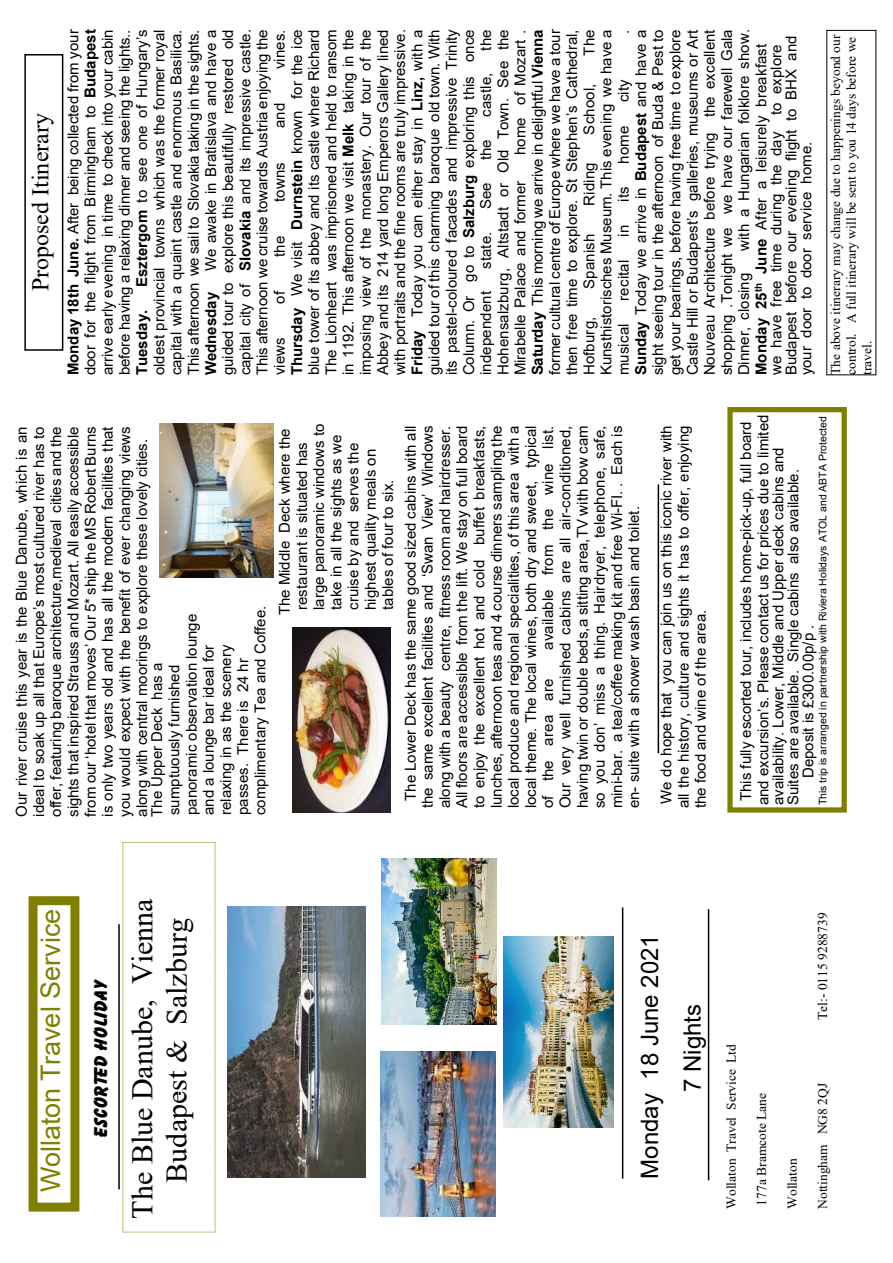
<style>
.page{position:relative;width:893px;height:1263px;background:#fff}
.page>*{position:absolute;margin:0;border:0;box-sizing:border-box;transform-origin:0 0}
.t1{font:30px/34.5px "Times New Roman";color:#000;text-align:center}
.t2{font:27px "Arial";color:#808000}
.t3{font:24px/42.5px "Arial";color:#000}
.t4{font:24px "Times New Roman";color:#000}
.t5{font:18px "Balloonist SF Bold";color:#000}
.t6{font:15px/17.2px "Arial";color:#000;text-align:justify}
.t7{font:700 15px "Arial";color:#000}
.t8{font:13.5px/15.5px "Times New Roman";color:#000}
.t9{font:10.5px "Arial";color:#000}
.s1{font-weight:700}
</style>
<div class="page">
<div style="left:29px;top:896px;width:50px;height:315px;border:9px solid #808000"></div>
<hr style="left:118px;top:924px;width:2px;height:265px;background:#000">
<hr style="left:622px;top:907px;width:1px;height:272px;background:#000">
<hr style="left:708px;top:909px;width:1px;height:271px;background:#000">
<div style="left:727px;top:407px;width:120px;height:406px;border:5px solid #808000"></div>
<div style="left:24px;top:54px;width:39px;height:297px;border:2px solid #000"></div>
<img style="left:293px;top:627px;width:98px;height:185px">
<img style="left:381px;top:1051px;width:114px;height:165px">
<img style="left:504px;top:936px;width:109px;height:191px">
<img style="left:381px;top:858px;width:116px;height:166px">
<img style="left:159px;top:423px;width:115px;height:154px">
<hr style="left:658px;top:484px;width:1px;height:269px;background:#000">
<img style="left:227px;top:907px;width:139px;height:271px">
<h3 class="t4" style="left:24px;top:291px;width:180px;rotate:-90deg">Proposed Itinerary</h3>
<p class="t6" style="left:512px;top:375px;width:348px;text-indent:220px;rotate:-90deg">home of Mozart .<br><span class="s1">Saturday</span> This morning we arrive in delightful <span class="s1">Vienna </span>former cultural centre of Europe where we have a tour then free time to explore. St Stephen’s Cathedral, Hofburg,</p>
<p class="t6" style="left:64px;top:375px;width:348px;rotate:-90deg"><span class="s1">Monday 18th June.</span> After being collected from your door for the flight from Birmingham to <span class="s1">Budapest </span>arrive early evening in time to check into your cabin before having a relaxing dinner and seeing the lights..</p>
<p class="t6" style="left:615px;top:375px;width:348px;text-indent:342px;rotate:-90deg">.<br><span class="s1">Sunday</span> Today we arrive in <span class="s1">Budapest</span> and have a sight seeing tour in the afternoon of Buda &amp; Pest to get your bearings, before having free time to explore Castle Hill or Budapest’s galleries, museums or Art Nouveau Architecture before trying the excellent shopping .Tonight we we have our farewell Gala Dinner, closing</p>
<p class="t6" style="left:271px;top:375px;width:348px;text-indent:306px;rotate:-90deg">vines.<br><span class="s1">Thursday</span> We visit <span class="s1">Durnstein</span> known for the ice blue tower of its abbey and its castle where Richard The Lionheart was imprisoned and held to ransom in 1192. This afternoon we visit <span class="s1">Melk</span> taking in the imposing view of the monastery. Our tour of the Abbey and its 214 yard long Emperors Gallery lined with portraits and the fine rooms are truly impressive.<br><span class="s1">Friday</span> Today you can either stay in <span class="s1">Linz,</span> with a guided tour of this charming baroque old town. With its pastel-coloured facades and impressive Trinity Column. Or go to <span class="s1">Salzburg</span> exploring this once independent</p>
<p class="t6" style="left:477px;top:375px;width:348px;text-indent:325px;rotate:-90deg">the Hohensalzburg, Altstadt or Old Town. See the Mirabelle Palace and former</p>
<p class="t6" style="left:133px;top:375px;width:348px;text-indent:88px;rotate:-90deg"><span class="s1">Esztergom</span> to see one of Hungary’s oldest provincial towns which was the former royal capital with a quaint castle and enormous Basilica.<br>This afternoon we sail to Slovakia taking in the sights.</p>
<p class="t6" style="left:580px;top:375px;width:348px;text-indent:320px;rotate:-90deg">The Kunsthistorisches Museum. This evening we have a musical</p>
<p class="t6" style="left:202px;top:375px;width:348px;text-indent:105px;rotate:-90deg">We awake in Bratislava and have a guided tour to explore this beautifully restored old capital city of <span class="s1">Slovakia</span> and its impressive castle.<br>This afternoon we cruise towards Austria enjoying the views</p>
<p class="t6" style="left:735px;top:375px;width:348px;text-indent:125px;rotate:-90deg">with a Hungarian folklore show.<br><span class="s1">Monday 25</span><sup>th</sup> <span class="s1">June</span> After a leisurely breakfast</p>
<p class="t6" style="left:769px;top:375px;width:341px;line-height:15px;text-align:left;rotate:-90deg">we have free time during the day to explore<br>Budapest before our evening flight to BHX and your door to door service home.</p>
<p class="t6" style="left:477px;top:117px;width:46px;rotate:-90deg">castle,</p>
<p class="t6" style="left:615px;top:102px;width:24px;rotate:-90deg">city</p>
<p class="t6" style="left:580px;top:135px;width:52px;rotate:-90deg">School,</p>
<p class="t6" style="left:271px;top:128px;width:27px;rotate:-90deg">and</p>
<p class="t6" style="left:615px;top:164px;width:39px;rotate:-90deg">home</p>
<p class="t6" style="left:477px;top:160px;width:23px;rotate:-90deg">the</p>
<p class="t6" style="left:271px;top:202px;width:41px;rotate:-90deg">towns</p>
<p class="t6" style="left:580px;top:206px;width:45px;rotate:-90deg">Riding</p>
<p class="t6" style="left:477px;top:209px;width:28px;rotate:-90deg">See</p>
<p class="t6" style="left:615px;top:202px;width:17px;rotate:-90deg">its</p>
<p class="t6" style="left:615px;top:237px;width:13px;rotate:-90deg">in</p>
<p class="t6" style="left:477px;top:269px;width:39px;rotate:-90deg">state.</p>
<p class="t6" style="left:580px;top:289px;width:57px;rotate:-90deg">Spanish</p>
<p class="t6" style="left:271px;top:257px;width:23px;rotate:-90deg">the</p>
<p class="t6" style="left:615px;top:301px;width:42px;rotate:-90deg">recital</p>
<p class="t6" style="left:271px;top:304px;width:15px;rotate:-90deg">of</p>
<p class="t7" style="left:200px;top:375px;width:85px;rotate:-90deg">Wednesday</p>
<p class="t7" style="left:131px;top:375px;width:67px;rotate:-90deg">Tuesday.</p>
<p class="t8" style="left:828px;top:375px;width:342px;rotate:-90deg">The above itinerary may change due to happenings beyond our control. A full itinerary will be sent to you 14 days before we travel.</p>
<p class="t6" style="left:13px;top:817px;width:392px;rotate:-90deg">Our river cruise this year is the Blue Danube, which is an ideal to soak up all that Europe’s most cultured river has to offer, featuring baroque architecture,medieval cities and the sights that inspired Strauss and Mozart. All easily accessible from our ‘hotel that moves’ Our 5* ship the MS Robert Burns is only two years old and has all the modern facilities that you would expect with the benefit of ever changing views along with central moorings to explore these lovely cities.</p>
<p class="t6" style="left:148px;top:817px;width:213px;text-align:left;rotate:-90deg">The Upper Deck has a sumptuously furnished panoramic observation lounge and a lounge bar ideal for relaxing in as the scenery passes. There is 24 hr complimentary Tea and Coffee.</p>
<p class="t6" style="left:276px;top:610px;width:188px;text-align:left;text-indent:-5px;rotate:-90deg">The Middle Deck where the restaurant is situated has large panoramic windows to take in all the sights as we cruise by and serves the highest quality meals on tables of four to six.</p>
<p class="t6" style="left:402px;top:808px;width:384px;text-indent:8px;rotate:-90deg">The Lower Deck has the same good sized cabins with all the same excellent facilities and ‘Swan View’ Windows along with a beauty centre, fitness room and hairdresser.<br>All floors are accessible from the lift. We stay on full board to enjoy the excellent hot and cold buffet breakfasts, lunches, afternoon teas and 4 course dinners sampling the local produce and regional specialities, of this area with a local theme. The local wines, both dry and sweet, typical of the area are</p>
<p class="t6" style="left:539px;top:808px;width:384px;text-indent:159px;rotate:-90deg">available from the wine list.<br>Our very well furnished cabins are all air-conditioned, having twin or double beds,a sitting area,TV with bow cam so you don’ miss a thing. Hairdryer, telephone, safe, mini-bar. a tea/coffee making kit and free Wi-FI. . Each is en- suite with a shower wash basin and toilet.</p>
<p class="t6" style="left:657px;top:808px;width:384px;rotate:-90deg">We do hope that you can join us on this iconic river with all the history, culture and sights it has to offer, enjoying the food and wine of the area.</p>
<p class="t6" style="left:737px;top:805px;width:392px;rotate:-90deg">This fully escorted tour, includes home-pick-up, full board and excursion’s. Please contact us for prices due to limited</p>
<p class="t9" style="left:816px;top:805px;width:390px;rotate:-90deg">This trip is arranged in partnership with Riviera Holidays ATOL and ABTA Protected</p>
<p class="t6" style="left:769px;top:805px;width:360px;rotate:-90deg">availability. Lower, Middle and Upper deck cabins and</p>
<p class="t6" style="left:784px;top:805px;width:338px;rotate:-90deg">Suites are available. Single cabins also available.</p>
<p class="t6" style="left:799px;top:778px;width:155px;rotate:-90deg">Deposit is £300.00p/p .</p>
<h2 class="t2" style="left:32px;top:1192px;width:285px;rotate:-90deg">Wollaton Travel Service</h2>
<p class="t5" style="left:89px;top:1139px;width:161px;rotate:-90deg">escorted HOliday</p>
<h1 class="t1" style="left:124px;top:1218px;width:322px;rotate:-90deg">The Blue Danube, Vienna<br>Budapest &amp; Salzburg</h1>
<h3 class="t3" style="left:628px;top:1092px;width:159px;text-indent:-87px;rotate:-90deg">Monday 18 June 2021<br>7 Nights</h3>
<p class="t8" style="left:723px;top:1209px;width:166px;rotate:-90deg">Wollaton Travel Service Ltd</p>
<p class="t8" style="left:814px;top:1020px;width:109px;rotate:-90deg">Tel:- 0115 9288739</p>
<p class="t8" style="left:753px;top:1205px;width:114px;rotate:-90deg">177a Bramcote Lane</p>
<p class="t8" style="left:784px;top:1209px;width:52px;rotate:-90deg">Wollaton</p>
<p class="t8" style="left:814px;top:1209px;width:128px;rotate:-90deg">Nottingham NG8 2QJ</p>
</div>
